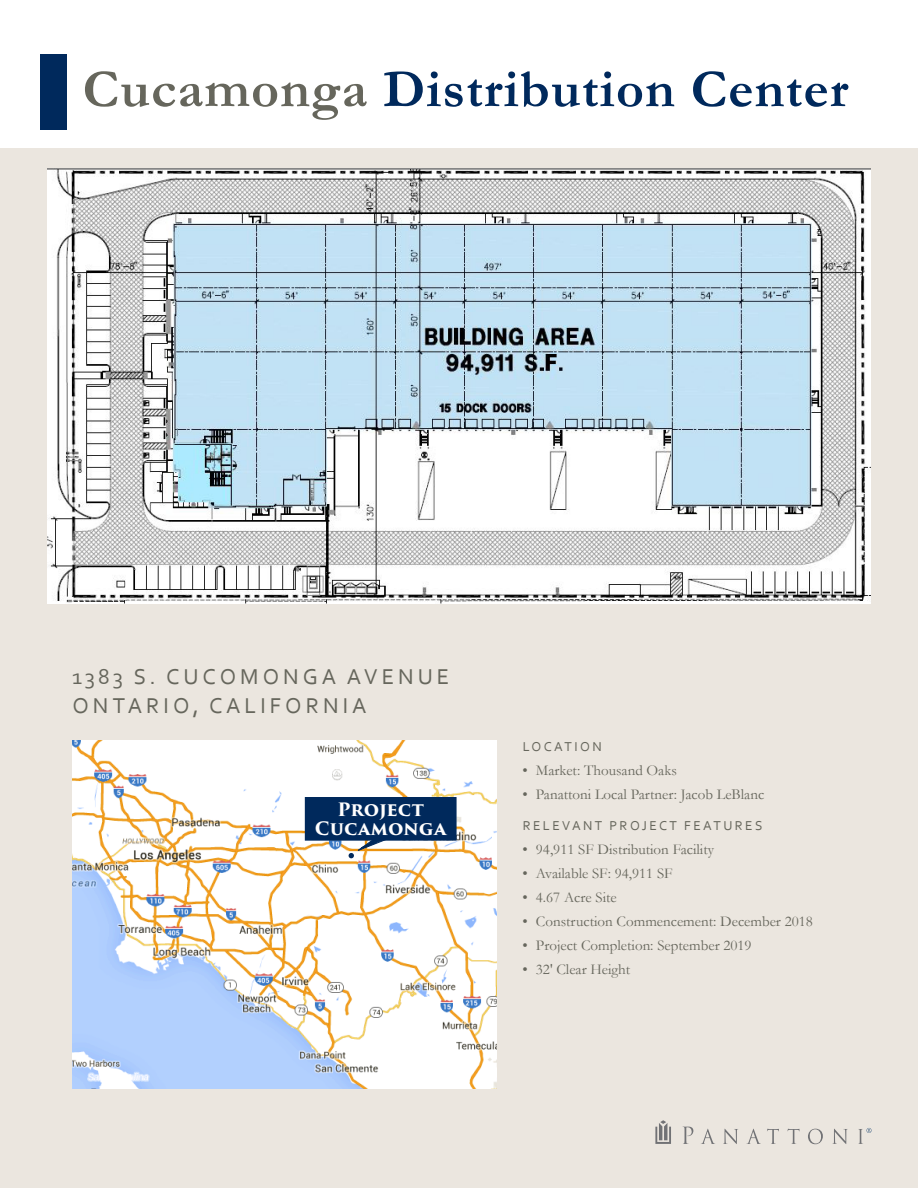
<style>
.page{position:relative;width:918px;height:1188px;background:#fff}
.page>*{position:absolute;margin:0;border:0;box-sizing:border-box;transform-origin:0 0}
.t1{font:700 54px "Garamond";letter-spacing:.02em;color:#00295c}
.t2{font:22.5px "Corbel";letter-spacing:.18em;color:#66665c}
.t3{font:700 18px/19.5px "Trajan Pro 3";color:#fff;text-align:center}
.t4{font:15px "Garamond";color:#66665c}
.t5{font:13.5px "Corbel";letter-spacing:.18em;color:#66665c}
.s1{color:#66665c}
</style>
<div class="page">
<div style="left:0;top:148px;width:918px;height:1040px;background:#ebe6df"></div>
<div style="left:40px;top:54px;width:28px;height:76px;background:#00295c"></div>
<img style="left:72px;top:741px;width:425px;height:348px">
<svg style="left:349px;top:841px;width:44px;height:17px"></svg>
<div style="left:306px;top:798px;width:150px;height:42px;background:#00295c"></div>
<div style="left:305px;top:797px;width:152px;height:44px;border:2px solid #00295c"></div>
<img style="left:48px;top:168px;width:822px;height:435px">
<svg style="left:683px;top:1127px;width:10px;height:17px"></svg>
<svg style="left:701px;top:1129px;width:14px;height:15px"></svg>
<svg style="left:723px;top:1129px;width:15px;height:15px"></svg>
<svg style="left:746px;top:1129px;width:15px;height:15px"></svg>
<svg style="left:767px;top:1129px;width:12px;height:15px"></svg>
<svg style="left:787px;top:1129px;width:12px;height:15px"></svg>
<svg style="left:808px;top:1129px;width:15px;height:15px"></svg>
<svg style="left:832px;top:1129px;width:16px;height:15px"></svg>
<svg style="left:655px;top:1120px;width:16px;height:24px"></svg>
<svg style="left:858px;top:1128px;width:13px;height:16px"></svg>
<p class="t1" style="left:83px;top:53px;width:767px"><span class="s1">Cucamonga</span> Distribution Center</p>
<p class="t2" style="left:72px;top:663px;width:379px">1383 S. CUCOMONGA AVENUE</p>
<p class="t2" style="left:73px;top:691px;width:296px">ONTARIO, CALIFORNIA</p>
<p class="t3" style="left:315px;top:800px;width:133px">Project<br>Cucamonga</p>
<p class="t5" style="left:523px;top:738px;width:81px">LOCATION</p>
<p class="t4" style="left:522px;top:760px;width:156px">• Market: Thousand Oaks</p>
<p class="t4" style="left:522px;top:784px;width:243px">• Panattoni Local Partner: Jacob LeBlanc</p>
<p class="t5" style="left:523px;top:818px;width:241px">RELEVANT PROJECT FEATURES</p>
<p class="t4" style="left:522px;top:840px;width:193px">• 94,911 SF Distribution Facility</p>
<p class="t4" style="left:522px;top:864px;width:152px">• Available SF: 94,911 SF</p>
<p class="t4" style="left:522px;top:888px;width:96px">• 4.67 Acre Site</p>
<p class="t4" style="left:522px;top:912px;width:292px">• Construction Commencement: December 2018</p>
<p class="t4" style="left:522px;top:936px;width:231px">• Project Completion: September 2019</p>
<p class="t4" style="left:522px;top:960px;width:109px">• 32' Clear Height</p>
</div>
